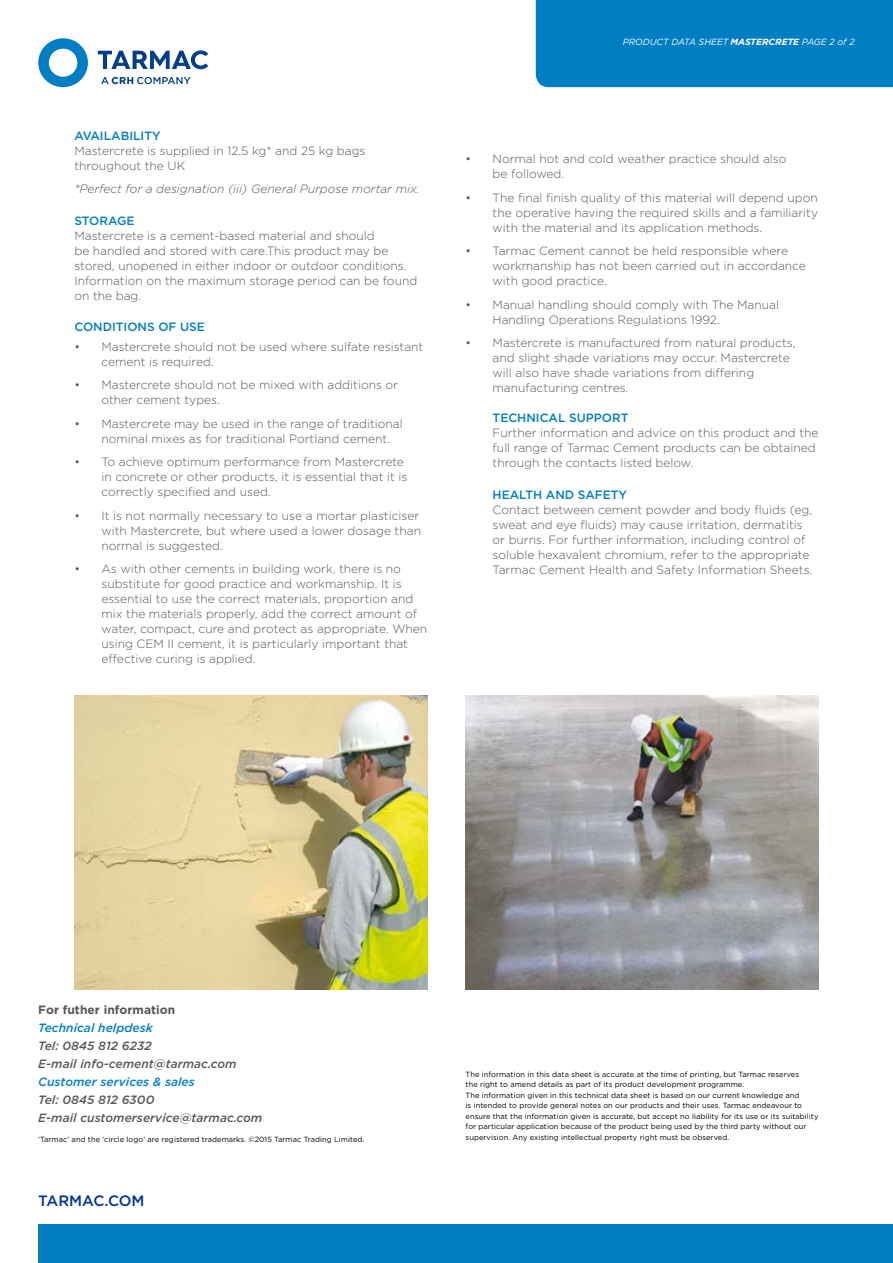
<style>
.page{position:relative;width:893px;height:1263px;background:#fff}
.page>*{position:absolute;margin:0;border:0;box-sizing:border-box;transform-origin:0 0}
.t1{font:500 15px "Gotham";color:#039}
.t2{font:300 12px/15px "Gotham";color:#575756}
.t3{font:italic 500 12px/18px "Gotham";letter-spacing:.005em;color:#575756}
.t4{font:500 12px "Gotham";color:#007ec3}
.t5{font:italic 300 12px "Gotham";color:#575756}
.t6{font:italic 500 12px "Gotham";letter-spacing:.005em;color:#007ec3}
.t7{font:700 12px "Gotham";letter-spacing:.005em;color:#575756}
.t8{font:italic 9px "Gotham";color:#fff}
.t9{font:7.5px/10.5px "Gotham";letter-spacing:.005em;color:#000}
.s1{font-weight:700}
</style>
<div class="page">
<div style="left:38px;top:1225px;width:855px;height:38px;background:#007ec3"></div>
<svg style="left:101px;top:77px;width:90px;height:7px"></svg>
<svg style="left:98px;top:50px;width:110px;height:19px"></svg>
<svg style="left:38px;top:38px;width:50px;height:49px"></svg>
<div style="left:536px;top:0;width:357px;height:87px;background:#007ec3"></div>
<img style="left:74px;top:696px;width:353px;height:293px">
<img style="left:466px;top:696px;width:353px;height:293px">
<p class="t4" style="left:74px;top:128px;width:88px">AVAILABILITY</p>
<p class="t2" style="left:74px;top:143px;width:293px">Mastercrete is supplied in 12.5 kg* and 25 kg bags throughout the UK</p>
<p class="t5" style="left:74px;top:182px;width:347px">*Perfect for a designation (iii) General Purpose mortar mix.</p>
<p class="t4" style="left:74px;top:213px;width:62px">STORAGE</p>
<p class="t2" style="left:74px;top:228px;width:344px">Mastercrete is a cement-based material and should<br>be handled and stored with care.This product may be stored, unopened in either indoor or outdoor conditions.<br>Information on the maximum storage period can be found on the bag.</p>
<p class="t4" style="left:74px;top:319px;width:132px">CONDITIONS OF USE</p>
<p class="t2" style="left:101px;top:339px;width:324px;text-indent:-27px">• Mastercrete should not be used where sulfate resistant cement is required.</p>
<p class="t2" style="left:101px;top:377px;width:298px;text-indent:-27px">• Mastercrete should not be mixed with additions or other cement types.</p>
<p class="t2" style="left:101px;top:416px;width:303px;text-indent:-27px">• Mastercrete may be used in the range of traditional nominal mixes as for traditional Portland cement.</p>
<p class="t2" style="left:101px;top:454px;width:308px;text-indent:-27px">• To achieve optimum performance from Mastercrete in concrete or other products, it is essential that it is correctly specified and used.</p>
<p class="t2" style="left:101px;top:508px;width:321px;text-indent:-27px">• It is not normally necessary to use a mortar plasticiser with Mastercrete, but where used a lower dosage than normal is suggested.</p>
<p class="t2" style="left:101px;top:561px;width:327px;text-indent:-27px">• As with other cements in building work, there is no substitute for good practice and workmanship. It is essential to use the correct materials, proportion and mix the materials properly, add the correct amount of water, compact, cure and protect as appropriate. When using CEM II cement, it is particularly important that effective curing is applied.</p>
<p class="t8" style="left:623px;top:37px;width:233px">PRODUCT DATA SHEET <span class="s1">MASTERCRETE</span> PAGE 2 of 2</p>
<p class="t2" style="left:493px;top:151px;width:295px;text-indent:-27px">• Normal hot and cold weather practice should also be followed.</p>
<p class="t2" style="left:493px;top:190px;width:327px;text-align:justify;text-indent:-27px">• The final finish quality of this material will depend upon the operative having the required skills and a familiarity with the material and its application methods.</p>
<p class="t2" style="left:493px;top:243px;width:315px;text-indent:-27px">• Tarmac Cement cannot be held responsible where workmanship has not been carried out in accordance with good practice.</p>
<p class="t2" style="left:493px;top:297px;width:288px;text-indent:-27px">• Manual handling should comply with The Manual<br>Handling Operations Regulations 1992.</p>
<p class="t2" style="left:493px;top:335px;width:305px;text-indent:-27px">• Mastercrete is manufactured from natural products, and slight shade variations may occur. Mastercrete will also have shade variations from differing manufacturing centres.</p>
<p class="t4" style="left:493px;top:410px;width:137px">TECHNICAL SUPPORT</p>
<p class="t2" style="left:493px;top:425px;width:327px">Further information and advice on this product and the full range of Tarmac Cement products can be obtained through the contacts listed below.</p>
<p class="t4" style="left:493px;top:487px;width:136px">HEALTH AND SAFETY</p>
<p class="t2" style="left:493px;top:502px;width:321px">Contact between cement powder and body fluids (eg, sweat and eye fluids) may cause irritation, dermatitis or burns. For further information, including control of soluble hexavalent chromium, refer to the appropriate Tarmac Cement Health and Safety Information Sheets.</p>
<p class="t7" style="left:38px;top:1002px;width:139px">For futher information</p>
<p class="t6" style="left:38px;top:1020px;width:116px">Technical helpdesk</p>
<p class="t3" style="left:38px;top:1037px;width:200px">Tel: 0845 812 6232<br>E-mail info-cement@tarmac.com</p>
<p class="t6" style="left:38px;top:1074px;width:158px">Customer services &amp; sales</p>
<p class="t3" style="left:38px;top:1091px;width:226px">Tel: 0845 812 6300<br>E-mail customerservice@tarmac.com</p>
<p class="t9" style="left:38px;top:1134px;width:328px">‘Tarmac’ and the ‘circle logo’ are registered trademarks. ©2015 Tarmac Trading Limited.</p>
<p class="t1" style="left:38px;top:1190px;width:108px">TARMAC.COM</p>
<p class="t9" style="left:466px;top:1069px;width:354px">The information in this data sheet is accurate at the time of printing, but Tarmac reserves<br>the right to amend details as part of its product development programme.<br>The information given in this technical data sheet is based on our current knowledge and<br>is intended to provide general notes on our products and their uses. Tarmac endeavour to ensure that the information given is accurate, but accept no liability for its use or its suitability for particular application because of the product being used by the third party without our supervision. Any existing intellectual property right must be observed.</p>
</div>
